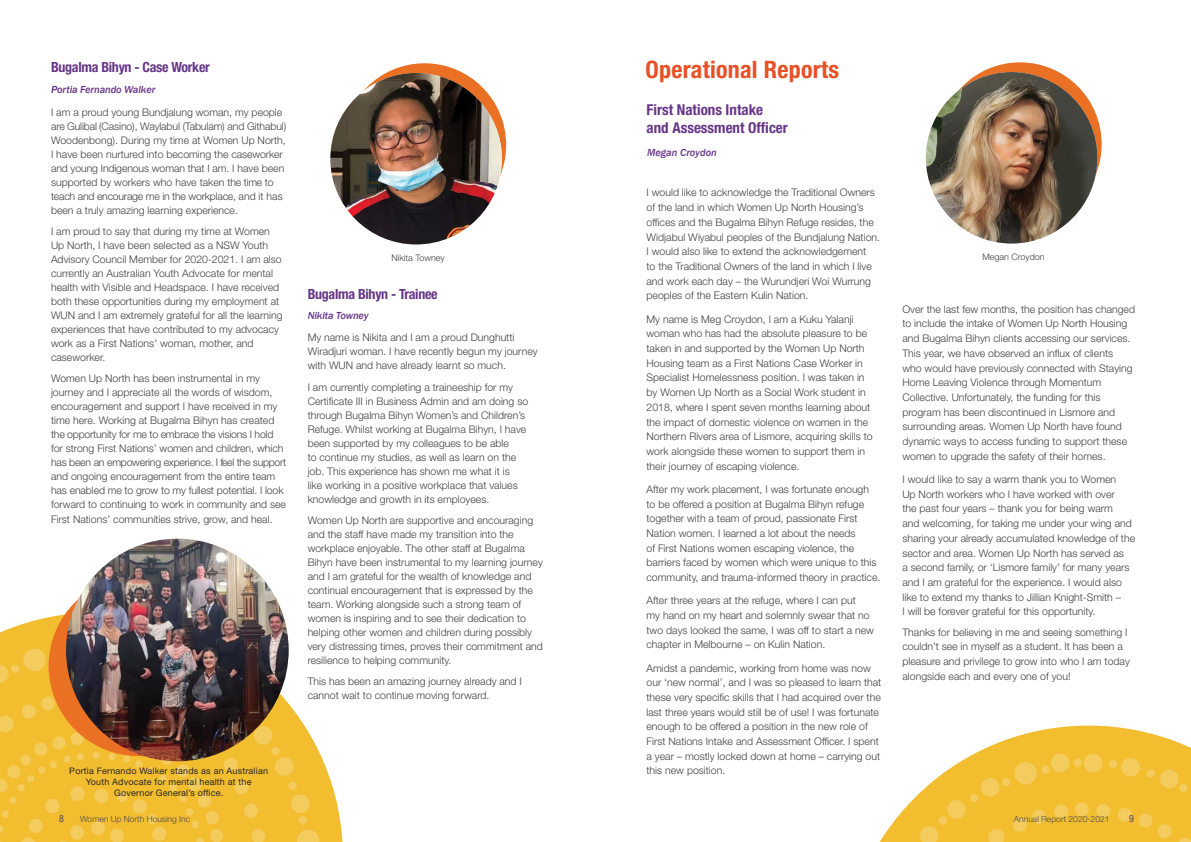
<style>
.page{position:relative;width:1191px;height:842px;background:#fff}
.page>*{position:absolute;margin:0;border:0;box-sizing:border-box;transform-origin:0 0}
.t1{font:700 condensed 24px "Helvetica Neue LT Std";letter-spacing:.01em;color:#e85025}
.t2{font:700 condensed 15px/18px "Helvetica Neue LT Std";color:#673687}
.t3{font:700 condensed 14px "Helvetica Neue LT Std";letter-spacing:-.02em;color:#673687}
.t4{font:300 10.5px/14.7px "Helvetica Neue LT Std";color:#414042}
.t5{font:italic 500 10.5px "Franklin Gothic";letter-spacing:-.01em;color:#673687}
.t6{font:condensed 10px "Helvetica Neue LT Std";color:#4d4d4f}
.t7{font:9px/11px "Helvetica Neue LT Std";letter-spacing:.02em;color:#292829;text-align:center}
.t8{font:300 9px "Helvetica Neue LT Std";color:#414042}
.t9{font:300 8.5px "Helvetica Neue LT Std";color:#4d4d4f}
</style>
<div class="page">
<svg style="left:0;top:612px;width:343px;height:230px"></svg>
<svg style="left:0;top:640px;width:320px;height:202px;background:#f3c345"></svg>
<svg style="left:880px;top:725px;width:311px;height:117px"></svg>
<svg style="left:918px;top:754px;width:273px;height:88px;background:#f2c240"></svg>
<div style="left:49px;top:576px;width:180px;height:180px;background:#ea7023;border-radius:50%"></div>
<img style="left:66px;top:539px;width:223px;height:222px;border-radius:111px">
<div style="left:343px;top:63px;width:163px;height:164px;background:#ea7023;border-radius:50%"></div>
<img style="left:330px;top:73px;width:172px;height:171px;border-radius:86px">
<div style="left:938px;top:62px;width:163px;height:164px;background:#ea7023;border-radius:50%"></div>
<img style="left:926px;top:72px;width:171px;height:172px;border-radius:86px">
<h3 class="t3" style="left:51px;top:59px;width:160px">Bugalma Bihyn - Case Worker</h3>
<p class="t5" style="left:51px;top:83px;width:106px">Portia Fernando Walker</p>
<p class="t4" style="left:51px;top:105px;width:237px;line-height:14px">I am a proud young Bundjalung woman, my people are Gulibal (Casino), Waylabul (Tabulam) and Githabul)<br>Woodenbong). During my time at Women Up North, I have been nurtured into becoming the caseworker and young Indigenous woman that I am. I have been supported by workers who have taken the time to teach and encourage me in the workplace, and it has been a truly amazing learning experience.</p>
<p class="t4" style="left:51px;top:224px;width:233px;line-height:14px">I am proud to say that during my time at Women Up North, I have been selected as a NSW Youth Advisory Council Member for 2020-2021. I am also currently an Australian Youth Advocate for mental health with Visible and Headspace. I have received both these opportunities during my employment at WUN and I am extremely grateful for all the learning experiences that have contributed to my advocacy work as a First Nations’ woman, mother, and caseworker.</p>
<p class="t4" style="left:51px;top:371px;width:237px;line-height:14.1px">Women Up North has been instrumental in my journey and I appreciate all the words of wisdom, encouragement and support I have received in my time here. Working at Bugalma Bihyn has created the opportunity for me to embrace the visions I hold for strong First Nations’ women and children, which has been an empowering experience. I feel the support and ongoing encouragement from the entire team has enabled me to grow to my fullest potential. I look forward to continuing to work in community and see First Nations’ communities strive, grow, and heal.</p>
<p class="t8" style="left:391px;top:252px;width:55px">Nikita Towney</p>
<h3 class="t3" style="left:308px;top:285px;width:132px">Bugalma Bihyn - Trainee</h3>
<p class="t5" style="left:308px;top:309px;width:62px">Nikita Towney</p>
<p class="t4" style="left:308px;top:330px;width:231px;line-height:14px">My name is Nikita and I am a proud Dunghutti<br>Wiradjuri woman. I have recently begun my journey with WUN and have already learnt so much.</p>
<p class="t4" style="left:308px;top:380px;width:222px;line-height:14px">I am currently completing a traineeship for my Certificate III in Business Admin and am doing so through Bugalma Bihyn Women’s and Children’s Refuge. Whilst working at Bugalma Bihyn, I have been supported by my colleagues to be able<br>to continue my studies, as well as learn on the job. This experience has shown me what it is<br>like working in a positive workplace that values knowledge and growth in its employees.</p>
<p class="t4" style="left:308px;top:513px;width:237px;line-height:14px">Women Up North are supportive and encouraging and the staff have made my transition into the workplace enjoyable. The other staff at Bugalma Bihyn have been instrumental to my learning journey and I am grateful for the wealth of knowledge and continual encouragement that is expressed by the team. Working alongside such a strong team of women is inspiring and to see their dedication to helping other women and children during possibly very distressing times, proves their commitment and resilience to helping community.</p>
<p class="t4" style="left:308px;top:673px;width:216px">This has been an amazing journey already and I cannot wait to continue moving forward.</p>
<p class="t7" style="left:69px;top:765px;width:200px">Portia Fernando Walker stands as an Australian<br>Youth Advocate for mental health at the<br>Governor General’s office.</p>
<h1 class="t1" style="left:645px;top:55px;width:195px">Operational Reports</h1>
<h2 class="t2" style="left:646px;top:101px;width:143px">First Nations Intake and Assessment Officer</h2>
<p class="t5" style="left:647px;top:146px;width:71px">Megan Croydon</p>
<p class="t4" style="left:646px;top:185px;width:235px">I would like to acknowledge the Traditional Owners of the land in which Women Up North Housing’s offices and the Bugalma Bihyn Refuge resides, the Widjabul Wiyabul peoples of the Bundjalung Nation.<br>I would also like to extend the acknowledgement<br>to the Traditional Owners of the land in which I live and work each day – the Wurundjeri Woi Wurrung peoples of the Eastern Kulin Nation.</p>
<p class="t4" style="left:646px;top:311px;width:228px">My name is Meg Croydon, I am a Kuku Yalanji woman who has had the absolute pleasure to be taken in and supported by the Women Up North Housing team as a First Nations Case Worker in Specialist Homelessness position. I was taken in by Women Up North as a Social Work student in 2018, where I spent seven months learning about the impact of domestic violence on women in the Northern Rivers area of Lismore, acquiring skills to work alongside these women to support them in their journey of escaping violence.</p>
<p class="t4" style="left:646px;top:481px;width:235px">After my work placement, I was fortunate enough to be offered a position at Bugalma Bihyn refuge together with a team of proud, passionate First Nation women. I learned a lot about the needs<br>of First Nations women escaping violence, the barriers faced by women which were unique to this community, and trauma-informed theory in practice.</p>
<p class="t4" style="left:646px;top:593px;width:229px">After three years at the refuge, where I can put<br>my hand on my heart and solemnly swear that no two days looked the same, I was off to start a new chapter in Melbourne – on Kulin Nation.</p>
<p class="t4" style="left:646px;top:660px;width:236px">Amidst a pandemic, working from home was now our ‘new normal’, and I was so pleased to learn that these very specific skills that I had acquired over the last three years would still be of use! I was fortunate enough to be offered a position in the new role of First Nations Intake and Assessment Officer. I spent a year – mostly locked down at home – carrying out this new position.</p>
<p class="t8" style="left:982px;top:251px;width:64px">Megan Croydon</p>
<p class="t4" style="left:902px;top:301px;width:234px">Over the last few months, the position has changed to include the intake of Women Up North Housing and Bugalma Bihyn clients accessing our services.<br>This year, we have observed an influx of clients<br>who would have previously connected with Staying Home Leaving Violence through Momentum Collective. Unfortunately, the funding for this program has been discontinued in Lismore and surrounding areas. Women Up North have found dynamic ways to access funding to support these women to upgrade the safety of their homes.</p>
<p class="t4" style="left:902px;top:472px;width:234px">I would like to say a warm thank you to Women<br>Up North workers who I have worked with over<br>the past four years – thank you for being warm<br>and welcoming, for taking me under your wing and sharing your already accumulated knowledge of the sector and area. Women Up North has served as<br>a second family, or ‘Lismore family’ for many years and I am grateful for the experience. I would also like to extend my thanks to Jillian Knight-Smith –<br>I will be forever grateful for this opportunity.</p>
<p class="t4" style="left:902px;top:624px;width:229px">Thanks for believing in me and seeing something I couldn’t see in myself as a student. It has been a pleasure and privilege to grow into who I am today alongside each and every one of you!</p>
<p class="t6" style="left:59px;top:813px;width:6px">8</p>
<p class="t9" style="left:80px;top:813px;width:112px">Women Up North Housing Inc</p>
<p class="t9" style="left:1014px;top:813px;width:97px">Annual Report 2020-2021</p>
<p class="t6" style="left:1129px;top:813px;width:6px">9</p>
</div>
